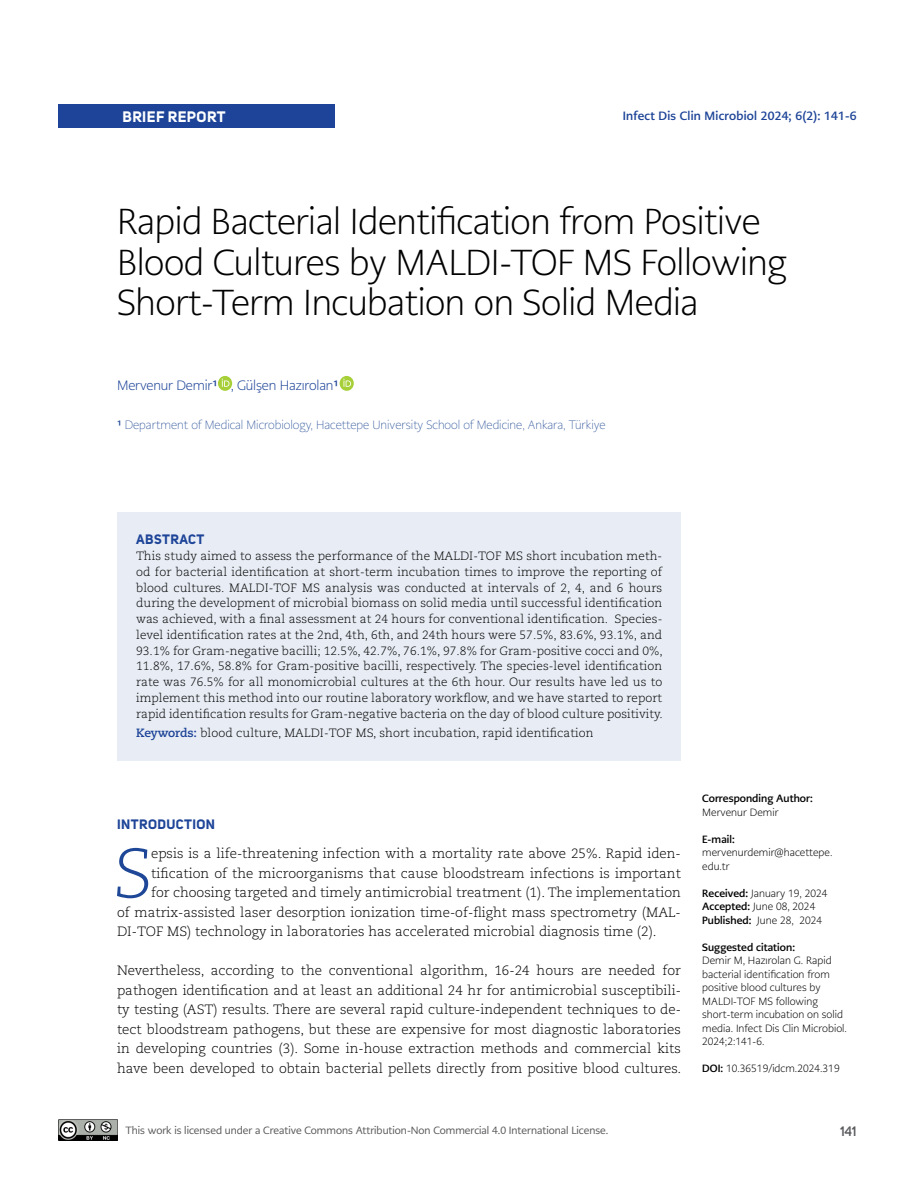
<style>
.page{position:relative;width:915px;height:1191px;background:#fff}
.page>*{position:absolute;margin:0;border:0;box-sizing:border-box;transform-origin:0 0}
.t1{font:italic 300 69.15px "Caecilia LT Pro 46";color:#1e4797}
.t2{font:300 36px/40.5px "PMN Caecilia Sans Head";letter-spacing:-.01em;color:#000}
.t3{font:700 15px "Uni Sans";letter-spacing:.03em;color:#fff}
.t4{font:300 13.5px/19.5px "Caecilia LT Pro 45";color:#000;text-align:justify}
.t5{font:300 13.5px "PMN Caecilia Sans Head";letter-spacing:-.01em;color:#1d4498}
.t6{font:700 13.5px "Uni Sans";letter-spacing:.03em;color:#1d4498}
.t7{font:600 13.5px "Uni Sans";color:#58595b}
.t8{font:300 12px/15.8px "Caecilia LT Pro 45";letter-spacing:.005em;color:#000;text-align:justify}
.t9{font:200 12px "PMN Caecilia Sans Head";color:#1c4692}
.t10{font:700 12px "PMN Caecilia Sans Head";letter-spacing:.02em;color:#1d4498}
.t11{font:300 10.5px/13.5px "PMN Caecilia Sans Head";letter-spacing:.005em;color:#000}
.t12{font:10.5px "PMN Caecilia Sans Head";color:#58595b}
.t13{font:700 10.5px "PMN Caecilia Sans Head";letter-spacing:.005em;color:#000}
.s1{font-weight:700}
.s2{font-family:"Caecilia LT Pro 75";font-weight:700;color:#1d4498}
</style>
<div class="page">
<div style="left:58px;top:104px;width:277px;height:24px;background:#1d4498"></div>
<svg style="left:218px;top:376px;width:14px;height:15px"></svg>
<svg style="left:222px;top:379px;width:7px;height:8px"></svg>
<svg style="left:339px;top:376px;width:14px;height:15px"></svg>
<svg style="left:343px;top:379px;width:8px;height:8px"></svg>
<div style="left:117px;top:512px;width:563px;height:249px;background:#e8edf5"></div>
<img style="left:58px;top:1119px;width:59px;height:21px">
<p class="t3" style="left:122px;top:107px;width:105px">BRIEF REPORT</p>
<p class="t10" style="left:622px;top:108px;width:235px">Infect Dis Clin Microbiol 2024; 6(2): 141-6</p>
<h2 class="t2" style="left:117px;top:201px;width:671px">Rapid Bacterial Identification from Positive<br>Blood Cultures by MALDI-TOF MS Following<br>Short-Term Incubation on Solid Media</h2>
<p class="t5" style="left:117px;top:377px;width:223px">Mervenur Demir<span class="s1">1</span> , Gülşen Hazırolan<span class="s1">1</span></p>
<p class="t9" style="left:117px;top:418px;width:490px"><span class="s1">¹</span> Department of Medical Microbiology, Hacettepe University School of Medicine, Ankara, Türkiye</p>
<p class="t6" style="left:136px;top:531px;width:69px">ABSTRACT</p>
<p class="t8" style="left:136px;top:548px;width:528px">This study aimed to assess the performance of the MALDI-TOF MS short incubation meth&shy;od for bacterial identification at short-term incubation times to improve the reporting of blood cultures. MALDI-TOF MS analysis was conducted at intervals of 2, 4, and 6 hours during the development of microbial biomass on solid media until successful identification was achieved, with a final assessment at 24 hours for conventional identification. Species&shy;level identification rates at the 2nd, 4th, 6th, and 24th hours were 57.5%, 83.6%, 93.1%, and 93.1% for Gram-negative bacilli; 12.5%, 42.7%, 76.1%, 97.8% for Gram-positive cocci and 0%, 11.8%, 17.6%, 58.8% for Gram-positive bacilli, respectively. The species-level identification rate was 76.5% for all monomicrobial cultures at the 6th hour. Our results have led us to implement this method into our routine laboratory workflow, and we have started to report rapid identification results for Gram-negative bacteria on the day of blood culture positivity.</p>
<p class="t8" style="left:136px;top:725px;width:459px"><span class="s2">Keywords:</span> blood culture, MALDI-TOF MS, short incubation, rapid identification</p>
<p class="t6" style="left:117px;top:815px;width:99px">INTRODUCTION</p>
<h1 class="t1" style="left:115px;top:830px;width:39px">S</h1>
<p class="t4" style="left:151px;top:843px;width:531px">epsis is a life-threatening infection with a mortality rate above 25%. Rapid iden-</p>
<p class="t4" style="left:151px;top:863px;width:531px">tification of the microorganisms that cause bloodstream infections is important</p>
<p class="t4" style="left:151px;top:882px;width:531px">for choosing targeted and timely antimicrobial treatment (1). The implementation</p>
<p class="t4" style="left:117px;top:902px;width:565px">of matrix-assisted laser desorption ionization time-of-flight mass spectrometry (MAL-</p>
<p class="t4" style="left:117px;top:921px;width:541px">DI-TOF MS) technology in laboratories has accelerated microbial diagnosis time (2).</p>
<p class="t4" style="left:117px;top:960px;width:565px">Nevertheless, according to the conventional algorithm, 16-24 hours are needed for pathogen identification and at least an additional 24 hr for antimicrobial susceptibili&shy;ty testing (AST) results. There are several rapid culture-independent techniques to de&shy;tect bloodstream pathogens, but these are expensive for most diagnostic laboratories in developing countries (3). Some in-house extraction methods and commercial kits have been developed to obtain bacterial pellets directly from positive blood cultures.</p>
<p class="t12" style="left:125px;top:1123px;width:484px">This work is licensed under a Creative Commons Attribution-Non Commercial 4.0 International License.</p>
<p class="t13" style="left:702px;top:791px;width:112px">Corresponding Author:</p>
<p class="t11" style="left:702px;top:805px;width:78px">Mervenur Demir</p>
<p class="t13" style="left:702px;top:832px;width:34px">E-mail:</p>
<p class="t11" style="left:702px;top:846px;width:132px">mervenurdemir@hacettepe. edu.tr</p>
<p class="t11" style="left:702px;top:886px;width:127px"><span class="s1">Received:</span> January 19, 2024<br><span class="s1">Accepted:</span> June 08, 2024<br><span class="s1">Published:</span> June 28, 2024</p>
<p class="t13" style="left:702px;top:940px;width:94px">Suggested citation:</p>
<p class="t11" style="left:702px;top:954px;width:146px">Demir M, Hazırolan G. Rapid bacterial identification from positive blood cultures by<br>MALDI-TOF MS following short-term incubation on solid media. Infect Dis Clin Microbiol.<br>2024;2:141-6.</p>
<p class="t11" style="left:702px;top:1062px;width:139px"><span class="s1">DOI:</span> 10.36519/idcm.2024.319</p>
<p class="t7" style="left:839px;top:1123px;width:18px">141</p>
</div>
